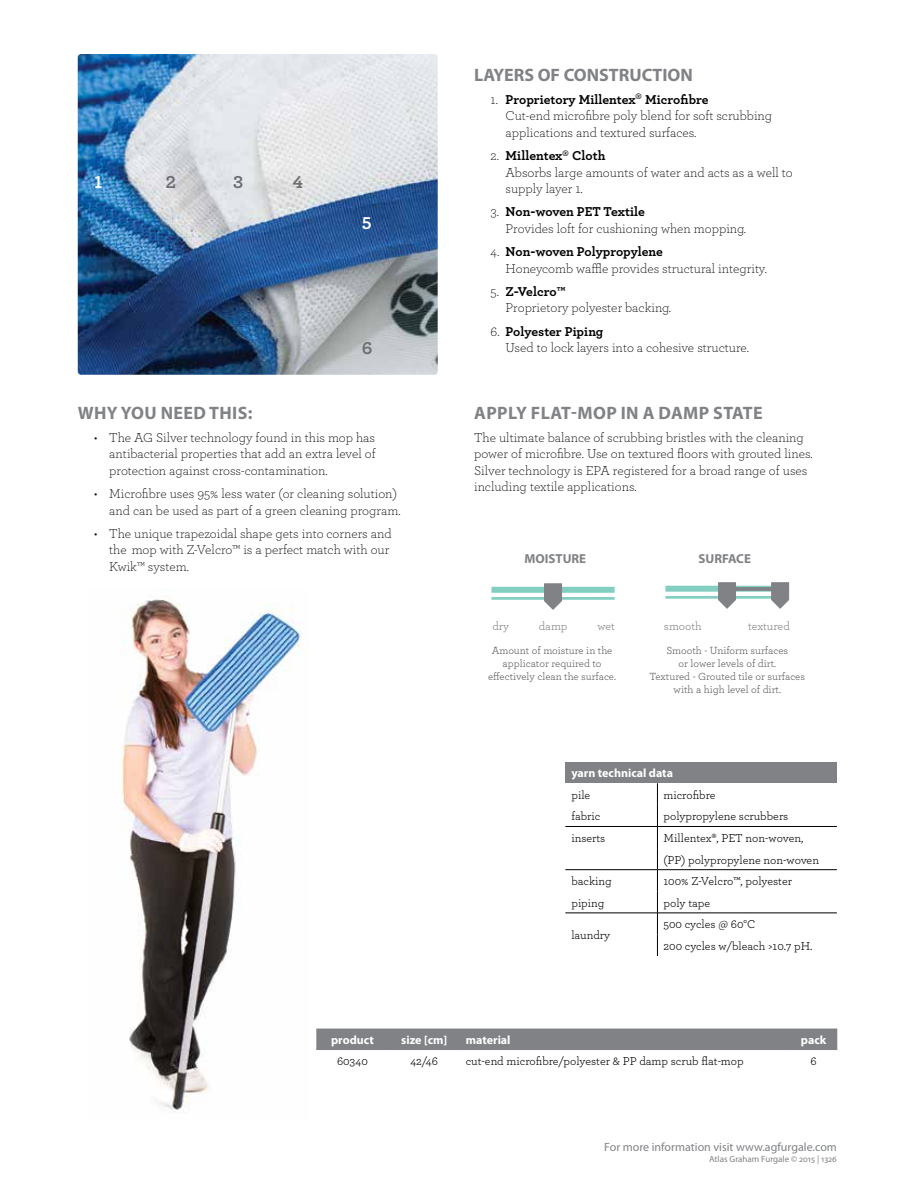
<style>
.page{position:relative;width:918px;height:1188px;background:#fff}
.page>*{position:absolute;margin:0;border:0;box-sizing:border-box;transform-origin:0 0}
.t1{font:700 18px "Myriad Pro";letter-spacing:.005em;color:#808285}
.t2{font:700 18px "Archer";color:#6d6e71}
.t3{font:700 18px "Archer";color:#fff}
.t4{font:300 13.5px/16.5px "Archer";color:#000}
.t5{font:700 13.05px "Myriad Pro";color:#808285}
.t6{font:12px/21.6px "Archer";color:#000}
.t7{font:700 12px "Myriad Pro";color:#fff}
.t8{font:12px "Myriad Pro";color:#808285}
.t9{font:12px "Archer";color:#808285}
.t10{font:10.8px/13px "Archer";color:#58595b;text-align:center}
.t11{font:9px "Myriad Pro";color:#808285}
.s1{font-weight:700}
</style>
<div class="page">
<img style="left:78px;top:54px;width:360px;height:321px">
<img style="left:121px;top:596px;width:181px;height:517px">
<div style="left:665px;top:586px;width:124px;height:6px;background:#82cec1"></div>
<hr style="left:665px;top:596px;width:124px;height:3px;background:#82cec1">
<svg style="left:717px;top:582px;width:20px;height:27px"></svg>
<svg style="left:771px;top:582px;width:19px;height:27px"></svg>
<div style="left:730px;top:587px;width:52px;height:10px;border:4px solid #808285"></div>
<div style="left:491px;top:587px;width:124px;height:6px;background:#82cec1"></div>
<hr style="left:491px;top:597px;width:124px;height:3px;background:#82cec1">
<svg style="left:543px;top:583px;width:20px;height:27px"></svg>
<div style="left:316px;top:1029px;width:521px;height:20px;background:#808285"></div>
<hr style="left:316px;top:1049px;width:73px;height:1px;background:#808285">
<hr style="left:389px;top:1049px;width:71px;height:1px;background:#808285">
<hr style="left:460px;top:1049px;width:330px;height:1px;background:#808285">
<hr style="left:790px;top:1049px;width:47px;height:1px;background:#808285">
<div style="left:565px;top:762px;width:272px;height:21px;background:#808285"></div>
<hr style="left:565px;top:826px;width:92px;height:1px;background:#000">
<hr style="left:657px;top:826px;width:180px;height:1px;background:#000">
<hr style="left:565px;top:869px;width:92px;height:1px;background:#000">
<hr style="left:657px;top:869px;width:180px;height:1px;background:#000">
<svg style="left:657px;top:783px;width:1px;height:173px"></svg>
<hr style="left:565px;top:913px;width:92px;height:1px;background:#000">
<hr style="left:657px;top:913px;width:180px;height:1px;background:#000">
<h1 class="t3" style="left:94px;top:168px;width:9px">1</h1>
<h1 class="t2" style="left:166px;top:168px;width:12px">2</h1>
<h1 class="t2" style="left:233px;top:168px;width:12px">3</h1>
<h1 class="t2" style="left:293px;top:168px;width:12px">4</h1>
<h1 class="t3" style="left:362px;top:209px;width:11px">5</h1>
<h1 class="t2" style="left:362px;top:334px;width:12px">6</h1>
<h1 class="t1" style="left:78px;top:403px;width:176px">WHY YOU NEED THIS:</h1>
<p class="t4" style="left:109px;top:429px;width:268px;text-align:justify;text-indent:-15px">• The AG Silver technology found in this mop has antibacterial properties that add an extra level of protection against cross-contamination.</p>
<p class="t4" style="left:94px;top:485px;width:308px;text-align:right">• Microfibre uses 95% less water (or cleaning solution) and can be used as part of a green cleaning program.</p>
<p class="t4" style="left:109px;top:525px;width:284px;text-indent:-15px">• The unique trapezoidal shape gets into corners and the mop with Z-Velcro™ is a perfect match with our<br>Kwik™ system.</p>
<h1 class="t1" style="left:474px;top:64px;width:220px">LAYERS OF CONSTRUCTION</h1>
<p class="t4" style="left:506px;top:91px;width:268px;text-indent:-15px">1. <span class="s1">Proprietory Millentex</span><sup>®</sup> <span class="s1">Microfibre<br></span>Cut-end microfibre poly blend for soft scrubbing applications and textured surfaces.</p>
<p class="t4" style="left:506px;top:147px;width:289px;text-indent:-15px">2. <span class="s1">Millentex</span><sup>®</sup> <span class="s1">Cloth<br></span>Absorbs large amounts of water and acts as a well to supply layer 1.</p>
<p class="t4" style="left:506px;top:203px;width:242px;text-indent:-15px">3. <span class="s1">Non-woven PET Textile<br></span>Provides loft for cushioning when mopping.</p>
<p class="t4" style="left:506px;top:243px;width:263px;text-indent:-15px">4. <span class="s1">Non-woven Polypropylene<br></span>Honeycomb waffle provides structural integrity.</p>
<p class="t4" style="left:506px;top:283px;width:167px;text-indent:-15px">5. <span class="s1">Z-Velcro™<br></span>Proprietory polyester backing.</p>
<p class="t4" style="left:506px;top:322px;width:245px;text-indent:-15px">6. <span class="s1">Polyester Piping<br></span>Used to lock layers into a cohesive structure.</p>
<h1 class="t1" style="left:474px;top:403px;width:290px">APPLY FLAT-MOP IN A DAMP STATE</h1>
<p class="t4" style="left:474px;top:429px;width:340px">The ultimate balance of scrubbing bristles with the cleaning power of microfibre. Use on textured floors with grouted lines.<br>Silver technology is EPA registered for a broad range of uses including textile applications.</p>
<p class="t5" style="left:524px;top:552px;width:63px">MOISTURE</p>
<p class="t5" style="left:698px;top:552px;width:54px">SURFACE</p>
<p class="t9" style="left:492px;top:618px;width:18px">dry</p>
<p class="t9" style="left:539px;top:618px;width:30px">damp</p>
<p class="t9" style="left:597px;top:618px;width:19px">wet</p>
<p class="t10" style="left:488px;top:643px;width:129px">Amount of moisture in the applicator required to effectively clean the surface.</p>
<p class="t10" style="left:649px;top:643px;width:157px">Smooth - Uniform surfaces<br>or lower levels of dirt.<br>Textured - Grouted tile or surfaces with a high level of dirt.</p>
<p class="t9" style="left:664px;top:618px;width:39px">smooth</p>
<p class="t9" style="left:748px;top:618px;width:43px">textured</p>
<p class="t7" style="left:571px;top:767px;width:103px">yarn technical data</p>
<p class="t6" style="left:571px;top:784px;width:21px">pile</p>
<p class="t6" style="left:663px;top:784px;width:54px">microfibre</p>
<p class="t6" style="left:571px;top:805px;width:31px">fabric</p>
<p class="t6" style="left:663px;top:805px;width:126px">polypropylene scrubbers</p>
<p class="t6" style="left:571px;top:827px;width:35px">inserts</p>
<p class="t6" style="left:663px;top:827px;width:157px">Millentex®, PET non-woven, (PP) polypropylene non-woven</p>
<p class="t6" style="left:571px;top:870px;width:42px">backing</p>
<p class="t6" style="left:663px;top:870px;width:130px">100% Z-Velcro™, polyester</p>
<p class="t6" style="left:571px;top:892px;width:35px">piping</p>
<p class="t6" style="left:663px;top:892px;width:48px">poly tape</p>
<p class="t6" style="left:571px;top:924px;width:40px">laundry</p>
<p class="t6" style="left:663px;top:913px;width:150px">500 cycles @ 60°C<br>200 cycles w/bleach &gt;10.7 pH.</p>
<p class="t7" style="left:331px;top:1033px;width:44px">product</p>
<p class="t7" style="left:401px;top:1033px;width:48px">size [cm]</p>
<p class="t7" style="left:466px;top:1033px;width:46px">material</p>
<p class="t7" style="left:801px;top:1033px;width:27px">pack</p>
<p class="t6" style="left:337px;top:1050px;width:32px">60340</p>
<p class="t6" style="left:410px;top:1050px;width:29px">42/46</p>
<p class="t6" style="left:466px;top:1050px;width:279px">cut-end microfibre/polyester &amp; PP damp scrub flat-mop</p>
<p class="t6" style="left:810px;top:1050px;width:8px">6</p>
<p class="t8" style="left:604px;top:1140px;width:234px">For more information visit www.agfurgale.com</p>
<p class="t11" style="left:709px;top:1154px;width:129px">Atlas Graham Furgale © 2015 | 1326</p>
</div>
